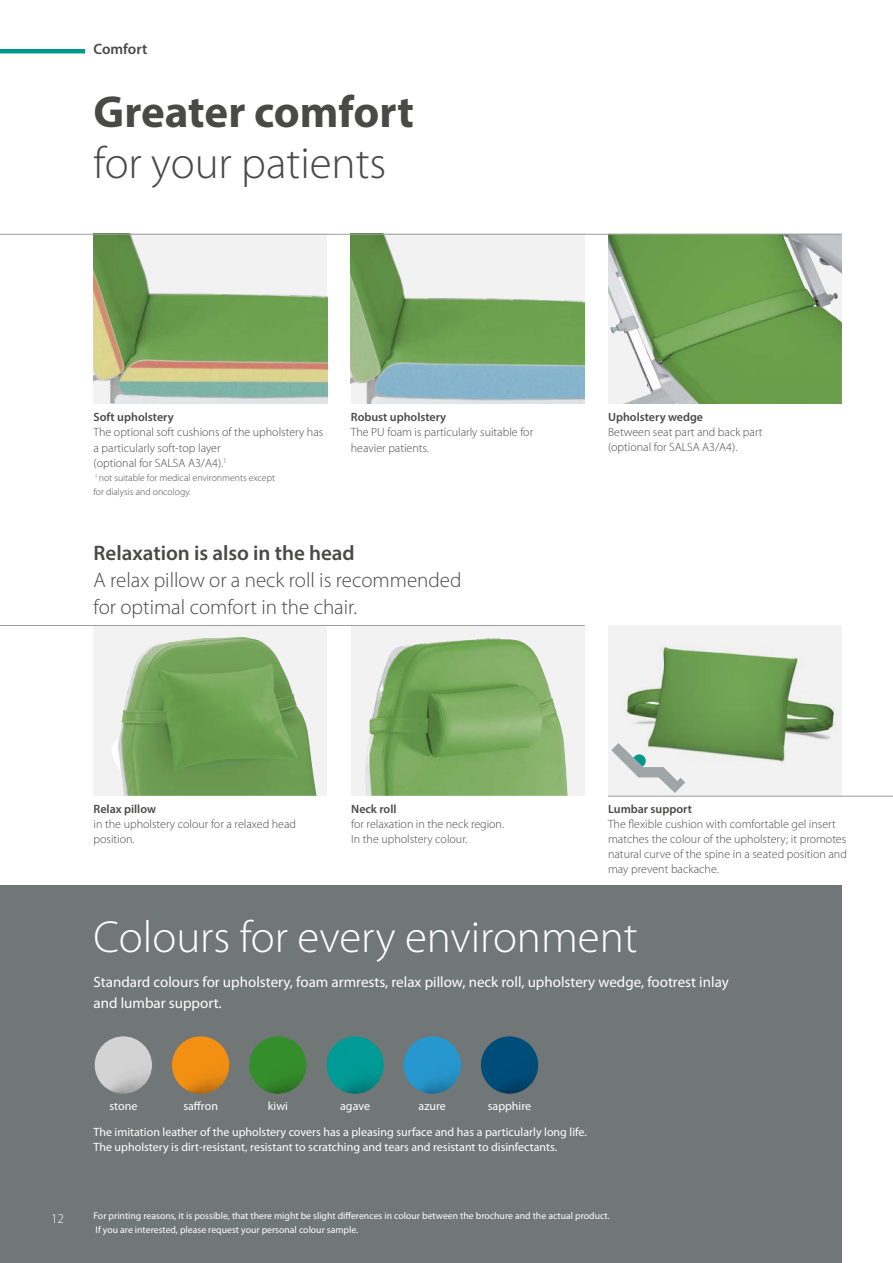
<style>
.page{position:relative;width:893px;height:1263px;background:#fff}
.page>*{position:absolute;margin:0;border:0;box-sizing:border-box;transform-origin:0 0}
.t1{font:300 45px "Myriad Pro";color:#fff}
.t2{font:300 45px "Myriad Pro";color:#494948}
.t3{font:700 45px "Myriad Pro";color:#494948}
.t4{font:300 21px/27px "Myriad Pro";color:#494948}
.t5{font:600 21px "Myriad Pro";color:#494948}
.t6{font:15px/21px "Myriad Pro";color:#fff}
.t7{font:600 15px "Myriad Pro";color:#494948}
.t8{font:300 13.5px "Myriad Pro";color:#fff}
.t9{font:300 12px/15px "Myriad Pro";color:#494948}
.t10{font:12px/15px "Myriad Pro";color:#fff}
.t11{font:600 12px "Myriad Pro";color:#494948}
.t12{font:9.75px/13.5px "Myriad Pro";color:#fff}
.t13{font:300 9.75px/13.5px "Myriad Pro";color:#494948}
</style>
<div class="page">
<div style="left:0;top:885px;width:842px;height:378px;background:#717776"></div>
<hr style="left:0;top:49px;width:85px;height:4px;background:#00998a">
<div style="left:94px;top:626px;width:233px;height:170px;background:#f2f2f2"></div>
<img style="left:112px;top:637px;width:204px;height:159px">
<div style="left:351px;top:626px;width:234px;height:170px;background:#f2f2f2"></div>
<img style="left:365px;top:638px;width:203px;height:158px">
<img style="left:608px;top:235px;width:234px;height:169px">
<img style="left:94px;top:235px;width:233px;height:169px">
<img style="left:96px;top:1037px;width:55px;height:55px">
<div style="left:94px;top:1035px;width:59px;height:59px;border:1px solid #717776;border-radius:50%"></div>
<img style="left:173px;top:1037px;width:55px;height:55px">
<div style="left:171px;top:1035px;width:59px;height:59px;border:1px solid #717776;border-radius:50%"></div>
<img style="left:250px;top:1037px;width:55px;height:55px">
<div style="left:248px;top:1035px;width:59px;height:59px;border:1px solid #717776;border-radius:50%"></div>
<img style="left:328px;top:1037px;width:55px;height:55px">
<div style="left:326px;top:1035px;width:59px;height:59px;border:1px solid #717776;border-radius:50%"></div>
<img style="left:405px;top:1037px;width:55px;height:55px">
<div style="left:403px;top:1035px;width:59px;height:59px;border:1px solid #717776;border-radius:50%"></div>
<img style="left:482px;top:1037px;width:55px;height:55px">
<div style="left:480px;top:1035px;width:59px;height:59px;border:1px solid #717776;border-radius:50%"></div>
<div style="left:608px;top:626px;width:234px;height:170px;background:#f2f2f2"></div>
<img style="left:627px;top:647px;width:207px;height:113px">
<svg style="left:611px;top:743px;width:74px;height:50px"></svg>
<img style="left:351px;top:235px;width:234px;height:169px">
<hr style="left:0;top:234px;width:842px;height:1px;background:#9c9d9d">
<hr style="left:608px;top:796px;width:285px;height:1px;background:#9c9d9d">
<hr style="left:0;top:625px;width:585px;height:1px;background:#9c9d9d">
<p class="t7" style="left:94px;top:39px;width:55px">Comfort</p>
<h1 class="t3" style="left:94px;top:83px;width:322px">Greater comfort</h1>
<h1 class="t2" style="left:94px;top:136px;width:294px">for your patients</h1>
<p class="t11" style="left:94px;top:410px;width:82px">Soft upholstery</p>
<p class="t9" style="left:94px;top:425px;width:231px">The optional soft cushions of the upholstery has a particularly soft-top layer<br>(optional for SALSA A3/A4).<sup>1</sup></p>
<p class="t13" style="left:94px;top:471px;width:183px"><sup>1</sup> not suitable for medical environments except for dialysis and oncology.</p>
<p class="t11" style="left:351px;top:410px;width:97px">Robust upholstery</p>
<p class="t9" style="left:351px;top:425px;width:184px">The PU foam is particularly suitable for heavier patients.</p>
<h2 class="t5" style="left:94px;top:540px;width:263px">Relaxation is also in the head</h2>
<h2 class="t4" style="left:94px;top:566px;width:369px">A relax pillow or a neck roll is recommended for optimal comfort in the chair.</h2>
<p class="t11" style="left:608px;top:409px;width:97px">Upholstery wedge</p>
<p class="t9" style="left:608px;top:424px;width:156px">Between seat part and back part (optional for SALSA A3/A4).</p>
<p class="t11" style="left:94px;top:801px;width:64px">Relax pillow</p>
<p class="t9" style="left:94px;top:816px;width:204px">in the upholstery colour for a relaxed head position.</p>
<p class="t11" style="left:351px;top:801px;width:47px">Neck roll</p>
<p class="t9" style="left:351px;top:816px;width:154px">for relaxation in the neck region.<br>In the upholstery colour.</p>
<p class="t11" style="left:608px;top:801px;width:85px">Lumbar support</p>
<p class="t9" style="left:608px;top:816px;width:240px">The flexible cushion with comfortable gel insert matches the colour of the upholstery; it promotes natural curve of the spine in a seated position and may prevent backache.</p>
<h1 class="t1" style="left:94px;top:910px;width:546px">Colours for every environment</h1>
<p class="t6" style="left:94px;top:971px;width:637px">Standard colours for upholstery, foam armrests, relax pillow, neck roll, upholstery wedge, footrest inlay and lumbar support.</p>
<p class="t8" style="left:51px;top:1210px;width:15px">12</p>
<p class="t10" style="left:109px;top:1099px;width:29px">stone</p>
<p class="t10" style="left:183px;top:1099px;width:36px">saffron</p>
<p class="t10" style="left:268px;top:1099px;width:22px">kiwi</p>
<p class="t10" style="left:340px;top:1099px;width:31px">agave</p>
<p class="t10" style="left:419px;top:1099px;width:29px">azure</p>
<p class="t10" style="left:488px;top:1099px;width:45px">sapphire</p>
<p class="t10" style="left:94px;top:1124px;width:495px">The imitation leather of the upholstery covers has a pleasing surface and has a particularly long life.<br>The upholstery is dirt-resistant, resistant to scratching and tears and resistant to disinfectants.</p>
<p class="t12" style="left:94px;top:1209px;width:518px">For printing reasons, it is possible, that there might be slight differences in colour between the brochure and the actual product.<br>If you are interested, please request your personal colour sample.</p>
</div>
